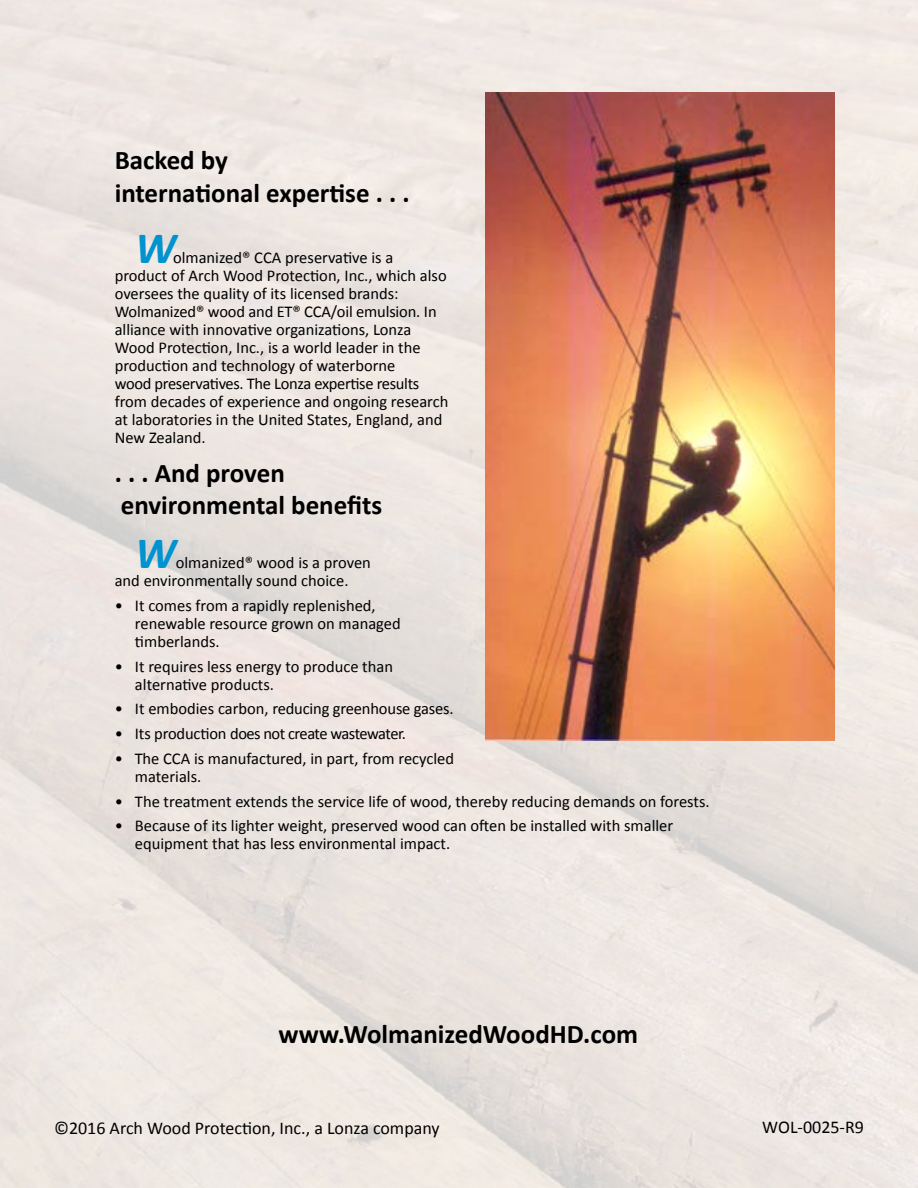
<style>
.page{position:relative;width:918px;height:1188px;background:#fff}
.page>*{position:absolute;margin:0;border:0;box-sizing:border-box;transform-origin:0 0}
.t1{font:italic 700 45px "Calibri";color:#0093d0}
.t2{font:700 27px/32.4px "Calibri";color:#000}
.t3{font:18px "Calibri";color:#000}
.t4{font:16.5px/18px "Calibri";color:#000}
.t5{font:16.5px "Calibri";letter-spacing:-.03em;color:#000}
</style>
<div class="page">
<img style="left:0;top:0;width:918px;height:1188px">
<img style="left:485px;top:92px;width:350px;height:648px">
<h2 class="t2" style="left:115px;top:144px;width:296px">Backed by<br>international expertise . . .</h2>
<h1 class="t1" style="left:135px;top:219px;width:42px">W</h1>
<p class="t4" style="left:115px;top:248px;width:335px;text-indent:58px">olmanized® CCA preservative is a product of Arch Wood Protection, Inc., which also oversees the quality of its licensed brands:<br>Wolmanized® wood and ET® CCA/oil emulsion. In alliance with innovative organizations, Lonza Wood Protection, Inc., is a world leader in the production and technology of waterborne<br>wood preservatives. The Lonza expertise results from decades of experience and ongoing research at laboratories in the United States, England, and New Zealand.</p>
<h2 class="t2" style="left:115px;top:456px;width:269px">. . . And proven environmental benefits</h2>
<h1 class="t1" style="left:135px;top:525px;width:42px">W</h1>
<p class="t4" style="left:115px;top:554px;width:258px;text-indent:61px">olmanized® wood is a proven and environmentally sound choice.</p>
<p class="t4" style="left:135px;top:596px;width:267px;text-indent:-20px">• It comes from a rapidly replenished, renewable resource grown on managed timberlands.</p>
<p class="t4" style="left:135px;top:657px;width:260px;text-indent:-20px">• It requires less energy to produce than alternative products.</p>
<p class="t4" style="left:115px;top:700px;width:340px">• It embodies carbon, reducing greenhouse gases.</p>
<p class="t5" style="left:115px;top:723px;width:293px">• Its production does not create wastewater.</p>
<p class="t4" style="left:135px;top:749px;width:321px;text-indent:-20px">• The CCA is manufactured, in part, from recycled materials.</p>
<p class="t4" style="left:115px;top:792px;width:596px">• The treatment extends the service life of wood, thereby reducing demands on forests.</p>
<p class="t4" style="left:135px;top:817px;width:540px;text-indent:-20px">• Because of its lighter weight, preserved wood can often be installed with smaller equipment that has less environmental impact.</p>
<h2 class="t2" style="left:279px;top:1018px;width:361px">www.WolmanizedWoodHD.com</h2>
<p class="t3" style="left:54px;top:1117px;width:387px">©2016 Arch Wood Protection, Inc., a Lonza company</p>
<p class="t3" style="left:762px;top:1116px;width:103px">WOL-0025-R9</p>
</div>
